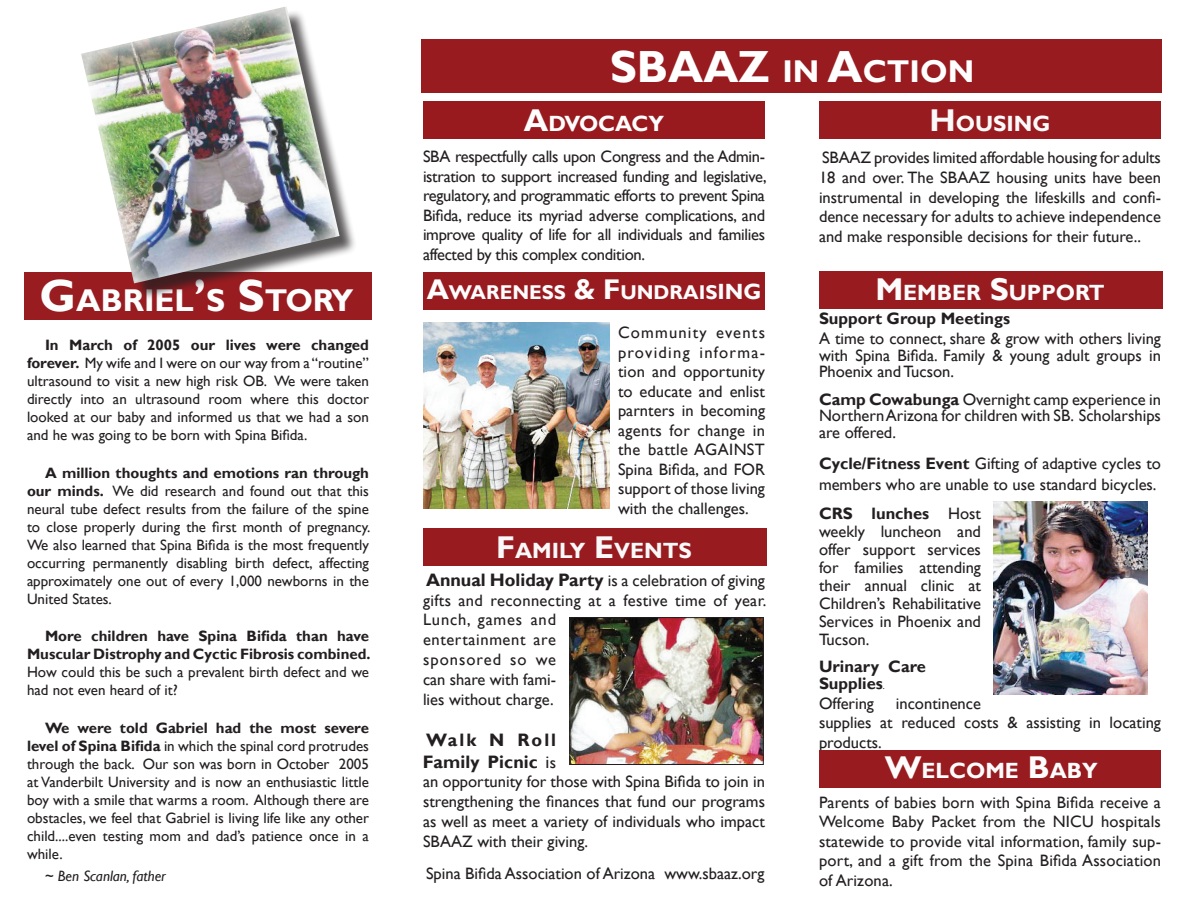
<style>
.page{position:relative;width:1188px;height:918px;background:#fff}
.page>*{position:absolute;margin:0;border:0;box-sizing:border-box;transform-origin:0 0}
.t1{font:700 31.5px "Gill Sans";color:#fcfefe}
.t2{font:700 31.5px "Gill Sans";color:#fff}
.t3{font:700 22.05px "Gill Sans";color:#fcfcfc}
.t4{font:700 22.05px "Gill Sans";color:#f9f9f9}
.t5{font:700 22.05px "Gill Sans";color:#fdfdfd}
.t6{font:700 22.05px "Gill Sans";color:#fafafa}
.t7{font:700 19.95px "Gill Sans";color:#fdfdfd}
.t8{font:700 18px/21.6px "Gill Sans";letter-spacing:.005em;color:#231f20}
.t9{font:16.5px/19.5px "Gill Sans";color:#231f20;text-align:justify}
.t10{font:16.5px/19.8px "Gill Sans";letter-spacing:.02em;color:#231f20}
.t11{font:700 16.5px/16.5px "Gill Sans";color:#231f20}
.t12{font:15px/18px "Gill Sans";color:#231f20;text-align:justify}
.t13{font:700 15px/18px "Gill Sans";color:#231f20;text-align:right}
.t14{font:italic 15px "Gill Sans";color:#231f20}
.s1{font-size:45px}
.s2{font-weight:700}
.s3{font-style:normal}
.s4{font-size:31.5px}
.s5{font-size:28.5px}
.s6{font-size:22.05px}
.s7{font-weight:700;font-size:18px}
.s8{font-weight:400}
.s9{font-weight:400;font-size:16.5px}
.s10{font-weight:400;font-size:9px}
</style>
<div class="page">
<img style="left:572px;top:619px;width:190px;height:144px">
<div style="left:570px;top:617px;width:194px;height:148px;border:1px solid #231f20"></div>
<img style="left:994px;top:502px;width:154px;height:193px">
<div style="left:24px;top:272px;width:348px;height:48px;background:#991c21"></div>
<img style="left:423px;top:322px;width:186px;height:187px">
<div style="left:422px;top:39px;width:740px;height:54px;background:#981b20"></div>
<div style="left:84px;top:9px;width:273px;height:292px;background:#231f20;opacity:.75"></div>
<img style="left:81px;top:7px;width:259px;height:276px">
<div style="left:423px;top:528px;width:343px;height:38px;background:#981b20"></div>
<div style="left:819px;top:750px;width:342px;height:37px;background:#981b20"></div>
<div style="left:819px;top:272px;width:343px;height:37px;background:#981b20"></div>
<div style="left:819px;top:101px;width:342px;height:38px;background:#981b20"></div>
<div style="left:423px;top:272px;width:342px;height:38px;background:#981b20"></div>
<div style="left:423px;top:101px;width:342px;height:38px;background:#981a1e"></div>
<h1 class="t1" style="left:40px;top:281px;width:315px"><span class="s1">G</span>ABRIEL<span class="s1">’</span>S <span class="s1">S</span>TORY</h1>
<p class="t12" style="left:27px;top:337px;width:344px;text-indent:18px"><span class="s2">In March of 2005 our lives were changed forever.</span> My wife and I were on our way from a “routine” ultrasound to visit a new high risk OB. We were taken directly into an ultrasound room where this doctor looked at our baby and informed us that we had a son and he was going to be born with Spina Bifida.</p>
<p class="t12" style="left:27px;top:464px;width:345px;text-indent:18px"><span class="s2">A million thoughts and emotions ran through our minds.</span> We did research and found out that this neural tube defect results from the failure of the spine to close properly during the first month of pregnancy.<br>We also learned that Spina Bifida is the most frequently occurring permanently disabling birth defect, affecting approximately one out of every 1,000 newborns in the United States.</p>
<p class="t13" style="left:27px;top:628px;width:345px">More children have Spina Bifida than have<br>Muscular Distrophy and Cyctic Fibrosis combined.</p>
<p class="t12" style="left:27px;top:664px;width:344px">How could this be such a prevalent birth defect and we had not even heard of it?</p>
<p class="t12" style="left:27px;top:719px;width:344px;text-indent:18px"><span class="s2">We were told Gabriel had the most severe level of Spina Bifida</span> in which the spinal cord protrudes through the back. Our son was born in October 2005 at Vanderbilt University and is now an enthusiastic little boy with a smile that warms a room. Although there are obstacles, we feel that Gabriel is living life like any other child....even testing mom and dad’s patience once in a while.</p>
<p class="t14" style="left:45px;top:867px;width:122px"><span class="s3">~</span> Ben Scanlan, father</p>
<h1 class="t2" style="left:610px;top:52px;width:366px"><span class="s1">SBAAZ</span> IN <span class="s1">A</span>CTION</h1>
<h2 class="t5" style="left:524px;top:111px;width:59px"><span class="s4">A</span>DVOCAC</h2>
<h2 class="t5" style="left:649px;top:111px;width:17px">Y</h2>
<p class="t9" style="left:423px;top:147px;width:345px">SBA respectfully calls upon Congress and the Admin&shy;istration to support increased funding and legislative, regulatory, and programmatic efforts to prevent Spina Bifida, reduce its myriad adverse complications, and improve quality of life for all individuals and families affected by this complex condition.</p>
<p class="t7" style="left:427px;top:281px;width:39px"><span class="s5">A</span>WARE</p>
<p class="t7" style="left:512px;top:281px;width:250px">NESS <span class="s5">&amp; F</span>UNDRAIS<span class="s6">ING</span></p>
<p class="t9" style="left:618px;top:323px;width:149px">Community events providing informa&shy;tion and opportunity to educate and enlist parnters in becoming agents for change in the battle AGAINST Spina Bifida, and FOR support of those living with the challenges.</p>
<h2 class="t4" style="left:496px;top:537px;width:196px"><span class="s4">F</span>AMILY <span class="s4">E</span>VE NTS</h2>
<p class="t10" style="left:423px;top:571px;width:345px"><span class="s7">Annual Holiday Party</span> is a celebration of giving gifts and reconnecting at a festive time of year.<br>Lunch, games and<br>entertainment are<br>sponsored so we<br>can share with fami-<br>lies without charge.</p>
<p class="t8" style="left:423px;top:730px;width:135px">Walk N Roll<br>Family Picnic <span class="s8">i</span><span class="s9">s</span></p>
<p class="t9" style="left:423px;top:772px;width:344px">an opportunity for those with Spina Bifida to join in strengthening the finances that fund our programs as well as meet a variety of individuals who impact SBAAZ with their giving.</p>
<p class="t9" style="left:426px;top:864px;width:340px">Spina Bifida Association of Arizona www.sbaaz.org</p>
<h2 class="t6" style="left:930px;top:110px;width:44px"><span class="s4">H</span>OUS</h2>
<h2 class="t6" style="left:1007px;top:110px;width:45px">ING</h2>
<p class="t9" style="left:819px;top:148px;width:344px">SBAAZ provides limited affordable housing for adults 18 and over. The SBAAZ housing units have been instrumental in developing the lifeskills and confi&shy;dence necessary for adults to achieve independence and make responsible decisions for their future..</p>
<h2 class="t3" style="left:875px;top:279px;width:151px"><span class="s4">M</span> EMBER <span class="s4">S</span>UPPOR</h2>
<h2 class="t3" style="left:1089px;top:279px;width:17px">T</h2>
<p class="t11" style="left:819px;top:311px;width:193px">Support Group Meetings</p>
<p class="t9" style="left:819px;top:331px;width:344px;line-height:16.5px">A time to connect, share &amp; grow with others living with Spina Bifida. Family &amp; young adult groups in Phoenix and Tucson.</p>
<p class="t9" style="left:819px;top:391px;width:344px;line-height:16.5px"><span class="s2">Camp Cowabunga</span> Overnight camp experience in Northern Arizona for children with SB. Scholarships are offered.</p>
<p class="t9" style="left:819px;top:454px;width:344px;line-height:21px"><span class="s2">Cycle/Fitness Event</span> Gifting of adaptive cycles to members who are unable to use standard bicycles.</p>
<p class="t9" style="left:819px;top:505px;width:164px;line-height:18px"><span class="s2">CRS lunches</span> Host weekly luncheon and offer support services for families attending their annual clinic at Children’s Rehabilitative Services in Phoenix and Tucson.</p>
<p class="t11" style="left:819px;top:659px;width:108px">Urinary Care<br>Supplies<span class="s10">.</span></p>
<p class="t9" style="left:819px;top:694px;width:57px">Offering</p>
<p class="t9" style="left:819px;top:694px;width:344px;text-align:left;text-indent:77px">incontinence<br>supplies at reduced costs &amp; assisting in locating products.</p>
<h2 class="t3" style="left:885px;top:757px;width:54px"><span class="s4">W</span>ELCO</h2>
<h2 class="t3" style="left:985px;top:757px;width:114px">ME <span class="s4">B</span>ABY</h2>
<p class="t9" style="left:819px;top:793px;width:344px">Parents of babies born with Spina Bifida receive a Welcome Baby Packet from the NICU hospitals statewide to provide vital information, family sup&shy;port, and a gift from the Spina Bifida Association of Arizona.</p>
</div>
